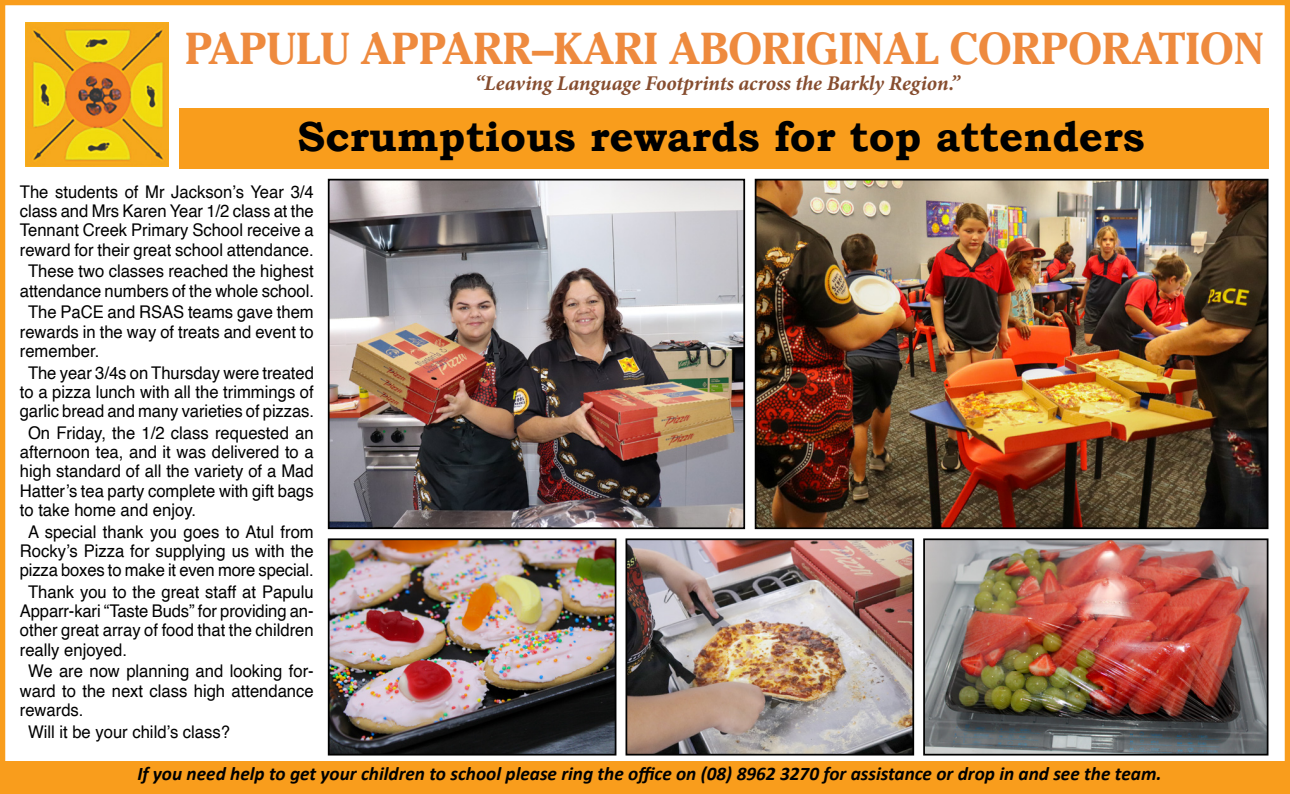
<style>
.page{position:relative;width:1290px;height:794px;background:#fff}
.page>*{position:absolute;margin:0;border:0;box-sizing:border-box;transform-origin:0 0}
.t1{font:700 44.45px "Cheltenham";color:#ee8a3e}
.t2{font:700 42px "Bookman Old Style";color:#000}
.t3{font:italic 700 21px "Minion Pro";letter-spacing:-.005em;color:#864d2f}
.t4{font:italic 700 19.25px "Calibri";color:#000}
.t5{font:17.5px/19.2px "Helvetica";color:#000;text-align:justify;scale:.95 1}
</style>
<div class="page">
<div style="left:0;top:0;width:1290px;height:794px;border:5px solid #f99d1c"></div>
<img style="left:25px;top:23px;width:144px;height:143px">
<div style="left:179px;top:108px;width:1089px;height:61px;background:#f99d1c"></div>
<div style="left:4px;top:761px;width:1285px;height:28px;background:#f99d1c"></div>
<img style="left:331px;top:182px;width:411px;height:344px">
<div style="left:328px;top:179px;width:417px;height:350px;border:2px solid #000"></div>
<img style="left:331px;top:541px;width:282px;height:211px">
<div style="left:328px;top:538px;width:288px;height:217px;border:2px solid #000"></div>
<img style="left:628px;top:541px;width:283px;height:211px">
<div style="left:625px;top:538px;width:289px;height:217px;border:2px solid #000"></div>
<img style="left:926px;top:541px;width:339px;height:211px">
<div style="left:923px;top:538px;width:345px;height:217px;border:2px solid #000"></div>
<img style="left:758px;top:182px;width:507px;height:344px">
<div style="left:755px;top:179px;width:513px;height:350px;border:2px solid #000"></div>
<h1 class="t1" style="left:185px;top:22px;width:1080px">PAPULU APPARR–KARI ABORIGINAL CORPORATION</h1>
<p class="t3" style="left:475px;top:68px;width:486px">“Leaving Language Footprints across the Barkly Region.”</p>
<h2 class="t2" style="left:298px;top:111px;width:848px">Scrumptious rewards for top attenders</h2>
<p class="t5" style="left:20px;top:182px;width:311px">The students of Mr Jackson’s Year 3/4 class and Mrs Karen Year 1/2 class at the Tennant Creek Primary School receive a reward for their great school attendance.</p>
<p class="t5" style="left:20px;top:262px;width:311px;text-align:center">These two classes reached the highest attendance numbers of the whole school.</p>
<p class="t5" style="left:20px;top:303px;width:311px;text-indent:8px">The PaCE and RSAS teams gave them rewards in the way of treats and event to remember.</p>
<p class="t5" style="left:20px;top:363px;width:311px;text-align:center">The year 3/4s on Thursday were treated to a pizza lunch with all the trimmings of garlic bread and many varieties of pizzas.</p>
<p class="t5" style="left:20px;top:423px;width:311px;text-indent:8px">On Friday, the 1/2 class requested an afternoon tea, and it was delivered to a high standard of all the variety of a Mad Hatter’s tea party complete with gift bags to take home and enjoy.</p>
<p class="t5" style="left:20px;top:522px;width:311px;text-align:center">A special thank you goes to Atul from<br>Rocky’s Pizza for supplying us with the pizza boxes to make it even more special.</p>
<p class="t5" style="left:20px;top:582px;width:311px;text-indent:8px">Thank you to the great staff at Papulu Apparr-kari “Taste Buds” for providing an&shy;other great array of food that the children really enjoyed.</p>
<p class="t5" style="left:20px;top:662px;width:311px;text-indent:8px">We are now planning and looking for&shy;ward to the next class high attendance rewards.</p>
<p class="t5" style="left:28px;top:722px;width:214px">Will it be your child’s class?</p>
<p class="t4" style="left:137px;top:761px;width:1026px">If you need help to get your children to school please ring the office on (08) 8962 3270 for assistance or drop in and see the team.</p>
</div>
